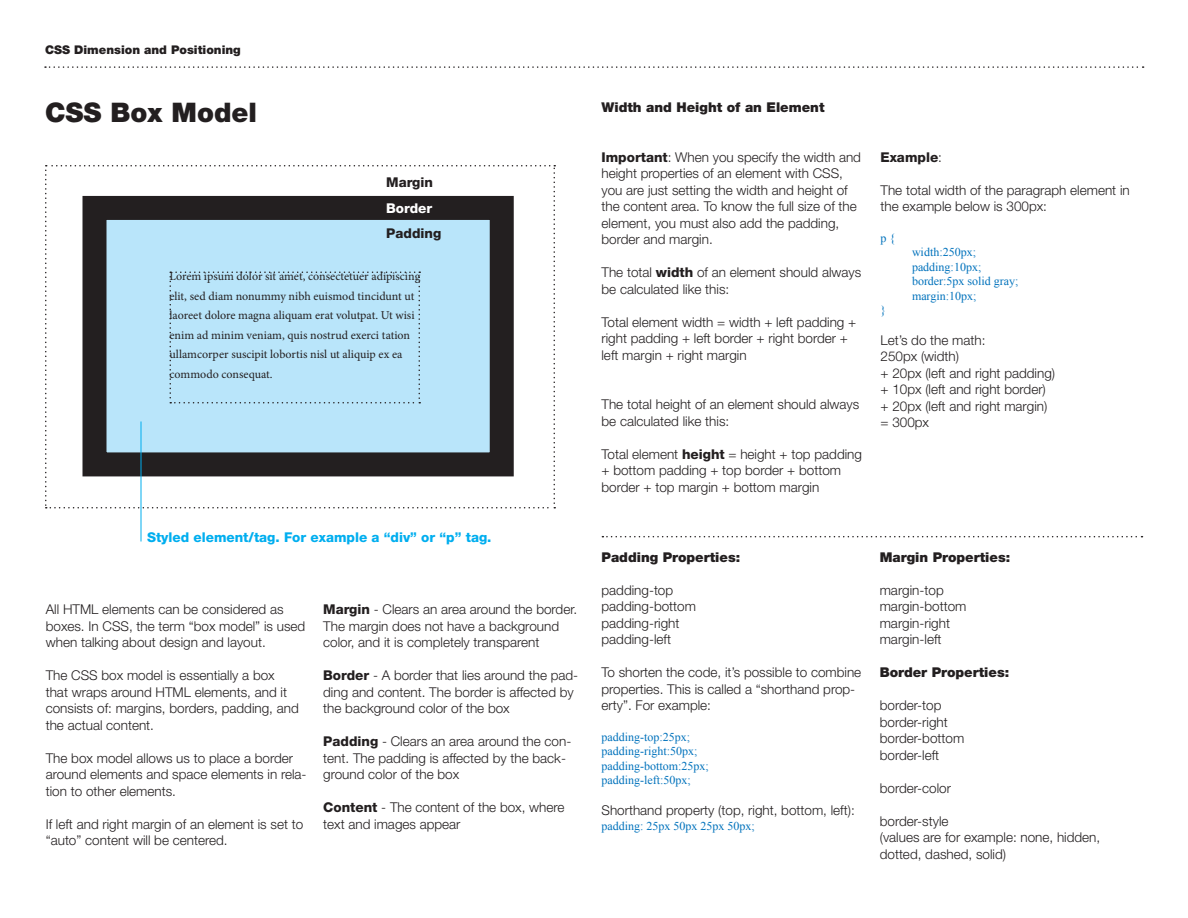
<style>
.page{position:relative;width:1188px;height:918px;background:#fff}
.page>*{position:absolute;margin:0;border:0;box-sizing:border-box;transform-origin:0 0}
.t1{font:900 27px "Helvetica Neue LT Std";color:#231f20}
.t2{font:300 13.5px/16.5px "Helvetica Neue LT Std";color:#231f20}
.t3{font:900 13.5px "Helvetica Neue LT Std";color:#231f20}
.t4{font:800 13.5px "Helvetica Neue LT Std";color:#00aeef}
.t5{font:800 13.5px "Helvetica Neue LT Std";color:#231f20}
.t6{font:800 13.5px "Helvetica Neue LT Std";color:#fff}
.t7{font:12px/19.5px "Minion Pro";color:#231f20}
.t8{font:12px "Times New Roman";color:#0072bc}
.t9{font:900 12px "Helvetica Neue LT Std";color:#231f20}
.s1{font-weight:800}
.s2{font-weight:300}
</style>
<div class="page">
<svg style="left:45px;top:165px;width:510px;height:343px"></svg>
<svg style="left:45px;top:66px;width:1099px;height:2px"></svg>
<hr style="left:141px;top:422px;width:1px;height:120px;background:#00aeef">
<svg style="left:602px;top:536px;width:541px;height:1px"></svg>
<p class="t9" style="left:45px;top:42px;width:197px">CSS Dimension and Positioning</p>
<p class="t1" style="left:45px;top:96px;width:214px">CSS Box Model</p>
<p class="t5" style="left:386px;top:175px;width:48px">Margin</p>
<p class="t6" style="left:386px;top:200px;width:48px">Border</p>
<p class="t5" style="left:386px;top:226px;width:57px">Padding</p>
<p class="t7" style="left:170px;top:267px;width:252px">Lorem ipsum dolor sit amet, consectetuer adipiscing elit, sed diam nonummy nibh euismod tincidunt ut laoreet dolore magna aliquam erat volutpat. Ut wisi enim ad minim veniam, quis nostrud exerci tation ullamcorper suscipit lobortis nisl ut aliquip ex ea commodo consequat.</p>
<p class="t4" style="left:147px;top:529px;width:346px">Styled element/tag. For example a “div” or “p” tag.</p>
<p class="t2" style="left:46px;top:601px;width:261px">All HTML elements can be considered as boxes. In CSS, the term “box model” is used when talking about design and layout.</p>
<p class="t2" style="left:46px;top:667px;width:255px">The CSS box model is essentially a box that wraps around HTML elements, and it consists of: margins, borders, padding, and the actual content.</p>
<p class="t2" style="left:46px;top:749px;width:262px">The box model allows us to place a border around elements and space elements in rela&shy;tion to other elements.</p>
<p class="t2" style="left:46px;top:815px;width:259px">If left and right margin of an element is set to “auto” content will be centered.</p>
<p class="t2" style="left:323px;top:601px;width:255px"><span class="s1">Margin</span> - Clears an area around the border.<br>The margin does not have a background color, and it is completely transparent</p>
<p class="t2" style="left:323px;top:667px;width:257px"><span class="s1">Border</span> - A border that lies around the pad&shy;ding and content. The border is affected by the background color of the box</p>
<p class="t2" style="left:323px;top:733px;width:250px"><span class="s1">Padding</span> - Clears an area around the con&shy;tent. The padding is affected by the back&shy;ground color of the box</p>
<p class="t2" style="left:323px;top:799px;width:243px"><span class="s1">Content</span> - The content of the box, where text and images appear</p>
<p class="t3" style="left:602px;top:99px;width:225px">Width and Height of an Element</p>
<p class="t2" style="left:602px;top:148px;width:261px"><span class="s1">Important</span>: When you specify the width and height properties of an element with CSS, you are just setting the width and height of the content area. To know the full size of the element, you must also add the padding, border and margin.</p>
<p class="t2" style="left:602px;top:264px;width:261px">The total <span class="s1">width</span> of an element should always be calculated like this:</p>
<p class="t2" style="left:602px;top:313px;width:256px">Total element width = width + left padding + right padding + left border + right border + left margin + right margin</p>
<p class="t2" style="left:602px;top:396px;width:259px">The total height of an element should always be calculated like this:</p>
<p class="t2" style="left:602px;top:445px;width:262px">Total element <span class="s1">height</span> = height + top padding + bottom padding + top border + bottom border + top margin + bottom margin</p>
<p class="t5" style="left:880px;top:149px;width:63px">Example<span class="s2">:</span></p>
<p class="t2" style="left:880px;top:181px;width:251px">The total width of the paragraph element in the example below is 300px:</p>
<p class="t8" style="left:880px;top:230px;width:16px">p {</p>
<p class="t8" style="left:912px;top:244px;width:66px">width:250px;</p>
<p class="t8" style="left:912px;top:259px;width:71px">padding:10px;</p>
<p class="t8" style="left:912px;top:273px;width:108px">border:5px solid gray;</p>
<p class="t8" style="left:912px;top:287px;width:66px">margin:10px;</p>
<p class="t8" style="left:880px;top:302px;width:7px">}</p>
<p class="t2" style="left:880px;top:331px;width:107px">Let’s do the math:</p>
<p class="t2" style="left:880px;top:348px;width:80px">250px (width)</p>
<p class="t2" style="left:880px;top:364px;width:176px">+ 20px (left and right padding)</p>
<p class="t2" style="left:880px;top:381px;width:167px">+ 10px (left and right border)</p>
<p class="t2" style="left:880px;top:397px;width:168px">+ 20px (left and right margin)</p>
<p class="t2" style="left:880px;top:414px;width:50px">= 300px</p>
<p class="t3" style="left:602px;top:549px;width:140px">Padding Properties:</p>
<p class="t2" style="left:602px;top:581px;width:73px">padding-top</p>
<p class="t2" style="left:602px;top:598px;width:96px">padding-bottom</p>
<p class="t2" style="left:602px;top:614px;width:80px">padding-right</p>
<p class="t2" style="left:602px;top:631px;width:71px">padding-left</p>
<p class="t2" style="left:602px;top:664px;width:261px">To shorten the code, it’s possible to combine properties. This is called a “shorthand prop&shy;erty”. For example:</p>
<p class="t8" style="left:602px;top:729px;width:90px">padding-top:25px;</p>
<p class="t8" style="left:602px;top:743px;width:97px">padding-right:50px;</p>
<p class="t8" style="left:602px;top:758px;width:109px">padding-bottom:25px;</p>
<p class="t8" style="left:602px;top:772px;width:91px">padding-left:50px;</p>
<p class="t2" style="left:602px;top:802px;width:255px">Shorthand property (top, right, bottom, left):</p>
<p class="t8" style="left:602px;top:817px;width:155px">padding: 25px 50px 25px 50px;</p>
<p class="t3" style="left:880px;top:549px;width:132px">Margin Properties:</p>
<p class="t2" style="left:880px;top:581px;width:66px">margin-top</p>
<p class="t2" style="left:880px;top:598px;width:88px">margin-bottom</p>
<p class="t2" style="left:880px;top:614px;width:72px">margin-right</p>
<p class="t2" style="left:880px;top:631px;width:63px">margin-left</p>
<p class="t3" style="left:880px;top:664px;width:131px">Border Properties:</p>
<p class="t2" style="left:880px;top:697px;width:63px">border-top</p>
<p class="t2" style="left:880px;top:713px;width:70px">border-right</p>
<p class="t2" style="left:880px;top:730px;width:86px">border-bottom</p>
<p class="t2" style="left:880px;top:746px;width:61px">border-left</p>
<p class="t2" style="left:880px;top:779px;width:73px">border-color</p>
<p class="t2" style="left:880px;top:812px;width:70px">border-style</p>
<p class="t2" style="left:880px;top:829px;width:222px">(values are for example: none, hidden,</p>
<p class="t2" style="left:880px;top:845px;width:128px">dotted, dashed, solid)</p>
</div>
